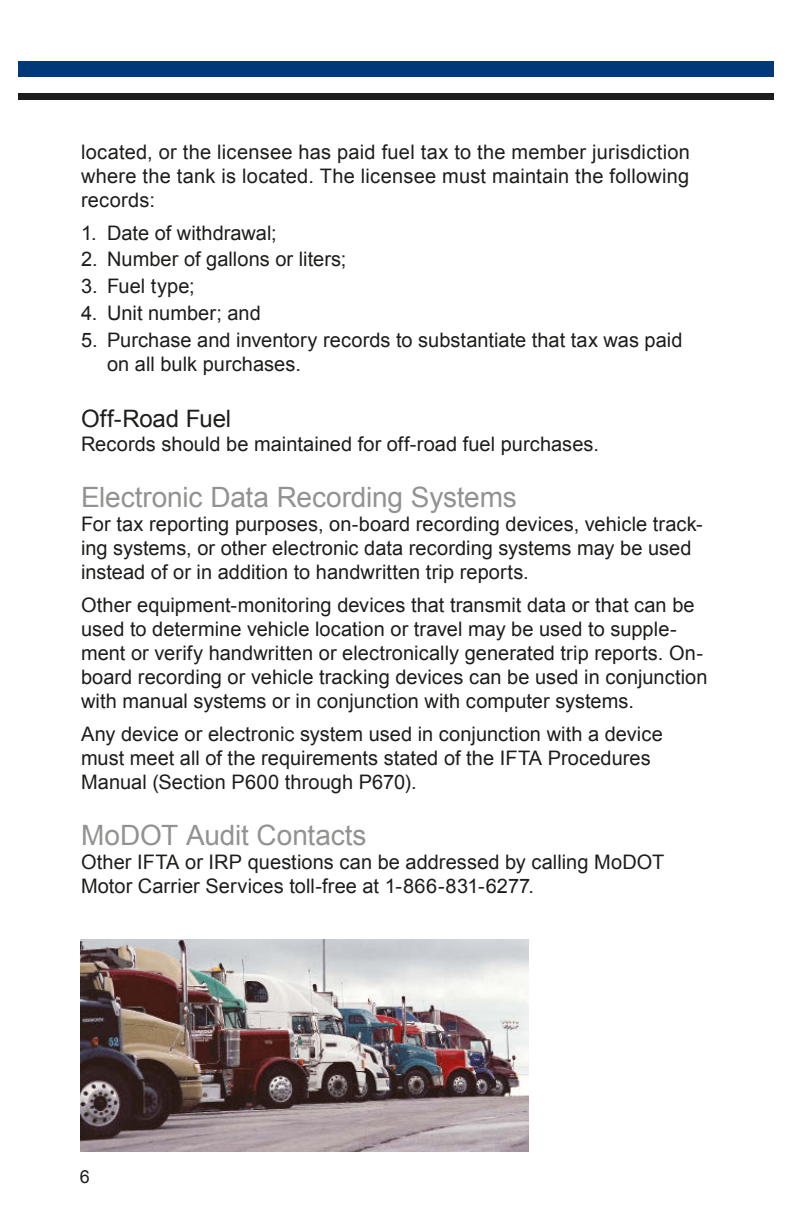
<style>
.page{position:relative;width:792px;height:1224px;background:#fff}
.page>*{position:absolute;margin:0;border:0;box-sizing:border-box;transform-origin:0 0}
.t1{font:28px "Arial";letter-spacing:-.005em;color:#929290}
.t2{font:24px "Arial";letter-spacing:-.005em;color:#1d1d1b}
.t3{font:20px/24px "Arial";letter-spacing:.005em;color:#1d1d1b}
.t4{font:18px "Arial";color:#1d1d1b}
</style>
<div class="page">
<div style="left:18px;top:85px;width:756px;height:15px;background:#1d1d1b"></div>
<div style="left:18px;top:78px;width:756px;height:14px;background:#fff"></div>
<div style="left:18px;top:62px;width:756px;height:15px;background:#013878"></div>
<img style="left:80px;top:940px;width:449px;height:212px">
<p class="t3" style="left:81px;top:140px;width:611px">located, or the licensee has paid fuel tax to the member jurisdiction where the tank is located. The licensee must maintain the following</p>
<p class="t3" style="left:81px;top:188px;width:76px">records:</p>
<p class="t3" style="left:81px;top:221px;width:197px">1. Date of withdrawal;</p>
<p class="t3" style="left:81px;top:248px;width:267px">2. Number of gallons or liters;</p>
<p class="t3" style="left:81px;top:275px;width:115px">3. Fuel type;</p>
<p class="t3" style="left:81px;top:301px;width:181px">4. Unit number; and</p>
<p class="t3" style="left:107px;top:328px;width:577px;text-indent:-26px">5. Purchase and inventory records to substantiate that tax was paid on all bulk purchases.</p>
<p class="t2" style="left:81px;top:403px;width:152px">Off-Road Fuel</p>
<p class="t3" style="left:81px;top:432px;width:520px">Records should be maintained for off-road fuel purchases.</p>
<h3 class="t1" style="left:81px;top:479px;width:437px">Electronic Data Recording Systems</h3>
<p class="t3" style="left:81px;top:512px;width:623px">For tax reporting purposes, on-board recording devices, vehicle track&shy;ing systems, or other electronic data recording systems may be used instead of or in addition to handwritten trip reports.</p>
<p class="t3" style="left:81px;top:593px;width:615px">Other equipment-monitoring devices that transmit data or that can be used to determine vehicle location or travel may be used to supple-</p>
<p class="t3" style="left:81px;top:641px;width:628px">ment or verify handwritten or electronically generated trip reports. On&shy;board recording or vehicle tracking devices can be used in conjunction with manual systems or in conjunction with computer systems.</p>
<p class="t3" style="left:81px;top:722px;width:583px">Any device or electronic system used in conjunction with a device</p>
<p class="t3" style="left:81px;top:746px;width:571px">must meet all of the requirements stated of the IFTA Procedures</p>
<p class="t3" style="left:81px;top:770px;width:337px">Manual (Section P600 through P670).</p>
<p class="t1" style="left:81px;top:817px;width:287px">MoDOT Audit Contacts</p>
<p class="t3" style="left:81px;top:850px;width:585px">Other IFTA or IRP questions can be addressed by calling MoDOT</p>
<p class="t3" style="left:81px;top:874px;width:454px">Motor Carrier Services toll-free at 1-866-831-6277.</p>
<p class="t4" style="left:80px;top:1165px;width:12px">6</p>
</div>
